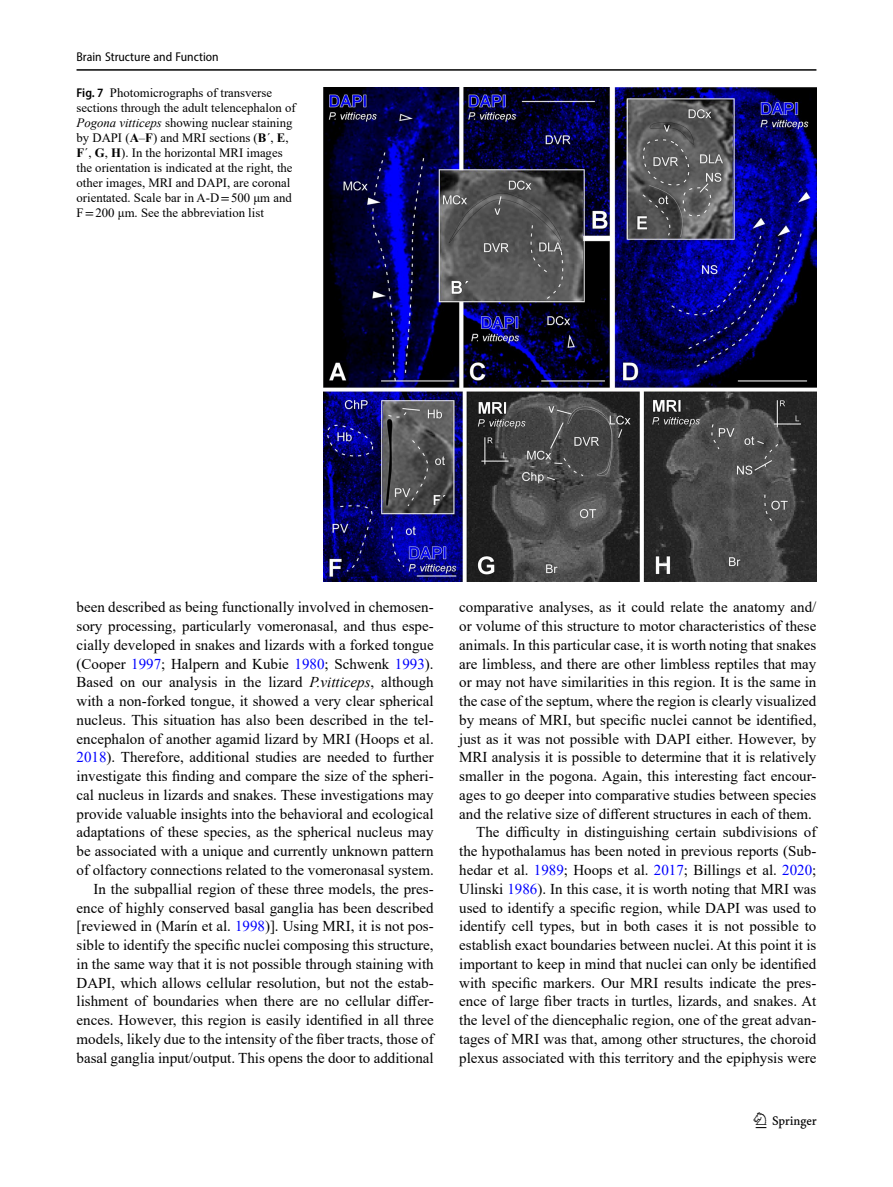
<style>
.page{position:relative;width:893px;height:1187px;background:#fff}
.page>*{position:absolute;margin:0;border:0;box-sizing:border-box;transform-origin:0 0}
.t1{font:22.5px "Springnew";color:#000}
.Body_Text_Indent{font:15px/18.8px "Times New Roman";color:#000;text-align:justify}
.Figure_Caption_Side{font:12.75px/15px "Times New Roman";color:#000}
.t2{font:semi-condensed 12.75px "Myriad Pro";color:#000}
.s1{font-family:"Myriad Pro";font-weight:600;font-stretch:semi-condensed}
.s2{font-style:italic}
.s3{font-weight:700}
.s4{font-family:"STIX"}
.s5{color:#00f}
</style>
<div class="page">
<hr style="left:77px;top:69px;width:739px;height:2px;background:#000">
<img style="left:323px;top:87px;width:493px;height:495px">
<p class="t2" style="left:77px;top:49px;width:144px">Brain Structure and Function</p>
<p class="Figure_Caption_Side" style="left:77px;top:84px;width:221px"><span class="s1">Fig. 7</span> Photomicrographs of transverse sections through the adult telencephalon of <span class="s2">Pogona vitticeps</span> showing nuclear staining by DAPI (<span class="s3">A</span>–<span class="s3">F</span>) and MRI sections (<span class="s3">B</span>´, <span class="s3">E</span>, <span class="s3">F</span>´, <span class="s3">G</span>, <span class="s3">H</span>). In the horizontal MRI images the orientation is indicated at the right, the other images, MRI and DAPI, are coronal orientated. Scale bar in A-D<span class="s4">=</span>500 μm and F<span class="s4">=</span>200 μm. See the abbreviation list</p>
<p class="Body_Text_Indent" style="left:77px;top:597px;width:359px">been described as being functionally involved in chemosen&shy;sory processing, particularly vomeronasal, and thus espe&shy;cially developed in snakes and lizards with a forked tongue (Cooper <span class="s5">1997</span>; Halpern and Kubie <span class="s5">1980</span>; Schwenk <span class="s5">1993</span>).<br>Based on our analysis in the lizard <span class="s2">P.vitticeps</span>, although with a non-forked tongue, it showed a very clear spherical nucleus. This situation has also been described in the tel&shy;encephalon of another agamid lizard by MRI (Hoops et al.<br><span class="s5">2018</span>). Therefore, additional studies are needed to further investigate this finding and compare the size of the spheri&shy;cal nucleus in lizards and snakes. These investigations may provide valuable insights into the behavioral and ecological adaptations of these species, as the spherical nucleus may be associated with a unique and currently unknown pattern of olfactory connections related to the vomeronasal system.</p>
<p class="Body_Text_Indent" style="left:77px;top:878px;width:359px;text-indent:17px">In the subpallial region of these three models, the pres&shy;ence of highly conserved basal ganglia has been described [reviewed in (Marín et al. <span class="s5">1998</span>)]. Using MRI, it is not pos&shy;sible to identify the specific nuclei composing this structure, in the same way that it is not possible through staining with DAPI, which allows cellular resolution, but not the estab&shy;lishment of boundaries when there are no cellular differ&shy;ences. However, this region is easily identified in all three models, likely due to the intensity of the fiber tracts, those of basal ganglia input/output. This opens the door to additional</p>
<p class="Body_Text_Indent" style="left:459px;top:597px;width:359px">comparative analyses, as it could relate the anatomy and/ or volume of this structure to motor characteristics of these animals. In this particular case, it is worth noting that snakes are limbless, and there are other limbless reptiles that may or may not have similarities in this region. It is the same in the case of the septum, where the region is clearly visualized by means of MRI, but specific nuclei cannot be identified, just as it was not possible with DAPI either. However, by MRI analysis it is possible to determine that it is relatively smaller in the pogona. Again, this interesting fact encour&shy;ages to go deeper into comparative studies between species and the relative size of different structures in each of them.</p>
<p class="Body_Text_Indent" style="left:459px;top:822px;width:359px;text-indent:17px">The difficulty in distinguishing certain subdivisions of the hypothalamus has been noted in previous reports (Sub&shy;hedar et al. <span class="s5">1989</span>; Hoops et al. <span class="s5">2017</span>; Billings et al. <span class="s5">2020</span>; Ulinski <span class="s5">1986</span>). In this case, it is worth noting that MRI was used to identify a specific region, while DAPI was used to identify cell types, but in both cases it is not possible to establish exact boundaries between nuclei. At this point it is important to keep in mind that nuclei can only be identified with specific markers. Our MRI results indicate the pres&shy;ence of large fiber tracts in turtles, lizards, and snakes. At the level of the diencephalic region, one of the great advan&shy;tages of MRI was that, among other structures, the choroid plexus associated with this territory and the epiphysis were</p>
<h1 class="t1" style="left:756px;top:1107px;width:63px">1 3</h1>
</div>
